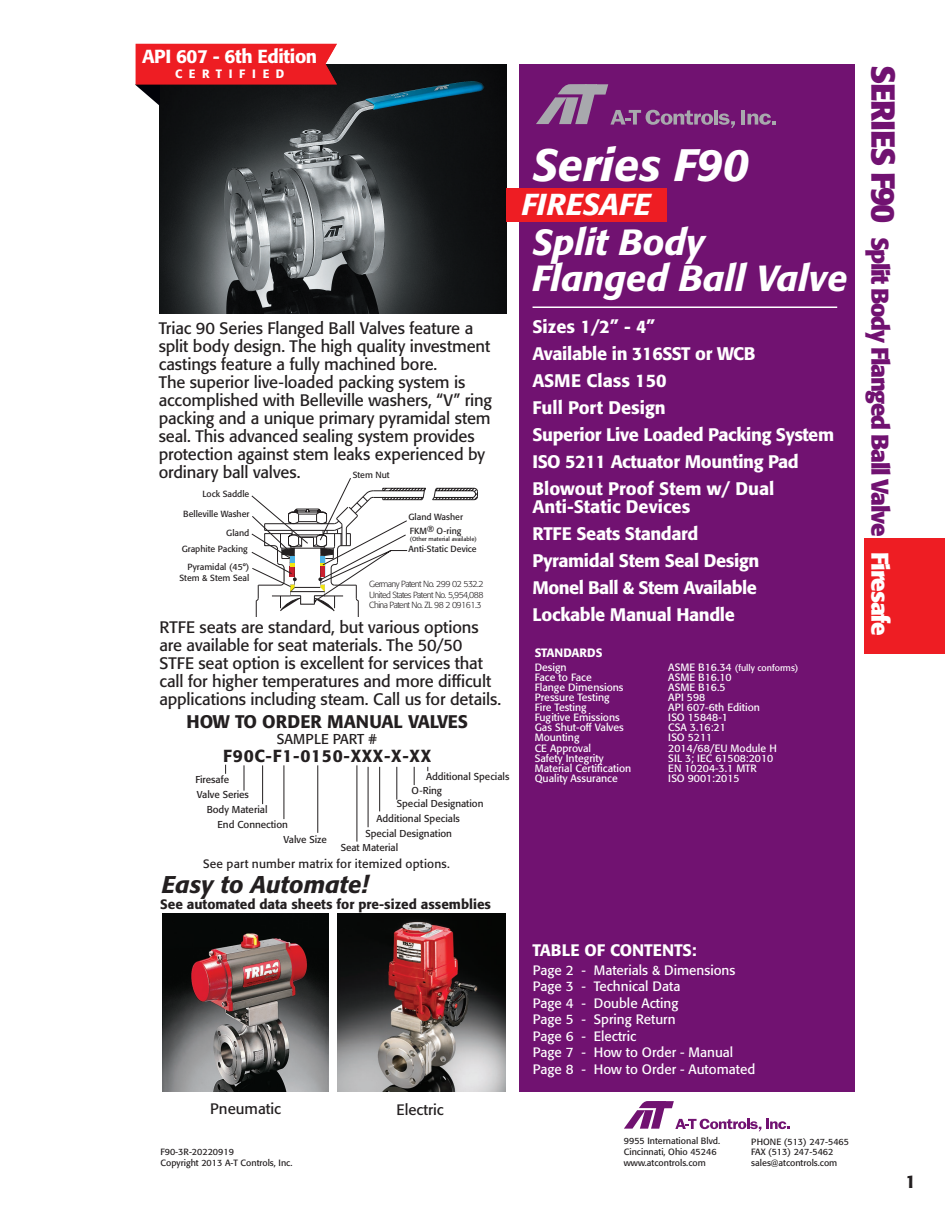
<style>
.page{position:relative;width:945px;height:1215px;background:#fff}
.page>*{position:absolute;margin:0;border:0;box-sizing:border-box;transform-origin:0 0}
.t1{font:italic 500 45px "Formata";color:#fff}
.t2{font:italic 500 36px/36px "Formata";color:#fff}
.t3{font:italic 500 30px "Formata";color:#fff}
.t4{font:700 24px "Formata";letter-spacing:-.06em;color:#711271}
.t5{font:italic 500 24px "Formata";color:#231f20}
.t6{font:500 18.75px "Formata";letter-spacing:-.02em;color:#fff}
.t7{font:500 18.15px "Formata";color:#231f20}
.t8{font:500 18px/27px "Formata";letter-spacing:-.02em;color:#fff}
.t9{font:500 18px "Formata";color:#231f20}
.t10{font:500 17.25px "Formata";letter-spacing:.04em;color:#231f20}
.t11{font:16.5px/18px "Formata";letter-spacing:-.01em;color:#231f20}
.t12{font:500 16.5px "Formata";color:#fff}
.t13{font:15px "Formata";color:#231f20}
.t14{font:14.25px "Formata";color:#231f20}
.t15{font:13.5px/16.5px "Formata";color:#fff}
.t16{font:500 13.5px "Formata";color:#231f20}
.t17{font:12px "Formata";letter-spacing:.015em;color:#231f20}
.t18{font:500 12px "Formata";letter-spacing:.54em;color:#fff}
.t19{font:500 12px "Formata";color:#fff}
.t20{font:10.5px "Formata";color:#fff}
.t21{font:9.9px "Formata";color:#231f20}
.t22{font:9px/10.8px "Formata";color:#231f20}
.t23{font:9px "Formata";color:#fff}
.t24{font:8.85px/18.9px "Formata";color:#231f20;text-align:right}
.t25{font:300 8.85px/10.6px "Formata";letter-spacing:-.06em;color:#231f20;text-align:justify}
.t26{font:5.85px "Formata";color:#231f20}
.s1{font-size:33px}
.s2{color:#fff}
.s3{font-size:10.5px}
</style>
<div class="page">
<img style="left:159px;top:65px;width:347px;height:249px">
<svg style="left:135px;top:44px;width:202px;height:62px;background:#a42025"></svg>
<div style="left:864px;top:538px;width:81px;height:116px;background:#ee1d23"></div>
<img style="left:163px;top:914px;width:166px;height:178px">
<img style="left:338px;top:914px;width:167px;height:178px">
<svg style="left:251px;top:478px;width:227px;height:138px"></svg>
<svg style="left:624px;top:1101px;width:166px;height:30px"></svg>
<div style="left:520px;top:65px;width:335px;height:1027px;background:#711271"></div>
<div style="left:506px;top:188px;width:161px;height:34px;background:#ee1d23"></div>
<hr style="left:533px;top:307px;width:304px;height:1px;background:#fff">
<hr style="left:742px;top:110px;width:3px;height:15px;background:#a8a9ad">
<svg style="left:748px;top:114px;width:28px;height:11px"></svg>
<svg style="left:536px;top:84px;width:199px;height:44px"></svg>
<svg style="left:244px;top:765px;width:1px;height:26px"></svg>
<hr style="left:262px;top:765px;width:1px;height:39px;background:#231f20">
<hr style="left:368px;top:767px;width:1px;height:60px;background:#231f20">
<hr style="left:284px;top:765px;width:1px;height:54px;background:#231f20">
<hr style="left:317px;top:765px;width:1px;height:68px;background:#231f20">
<hr style="left:357px;top:765px;width:1px;height:77px;background:#231f20">
<hr style="left:379px;top:767px;width:1px;height:44px;background:#231f20">
<hr style="left:396px;top:767px;width:1px;height:33px;background:#231f20">
<svg style="left:414px;top:767px;width:1px;height:18px"></svg>
<p class="t6" style="left:142px;top:44px;width:177px">API 607 - 6th Edition</p>
<p class="t18" style="left:175px;top:66px;width:111px">CERTIFIED</p>
<h3 class="t4" style="left:895px;top:65px;width:572px;rotate:90deg"><span class="s1">SERIES F90</span> Split Body Flanged Ball Valve <span class="s2">Firesafe</span></h3>
<h1 class="t1" style="left:533px;top:138px;width:218px">Series F90</h1>
<h3 class="t3" style="left:522px;top:186px;width:131px">FIRESAFE</h3>
<h2 class="t2" style="left:533px;top:224px;width:317px">Split Body<br>Flanged Ball Valve</h2>
<p class="t8" style="left:533px;top:313px;width:303px">Sizes 1/2” - 4”<br>Available in 316SST or WCB<br>ASME Class 150<br>Full Port Design<br>Superior Live Loaded Packing System<br>ISO 5211 Actuator Mounting Pad<br>Blowout Proof Stem w/ Dual</p>
<p class="t8" style="left:533px;top:493px;width:228px">Anti-Static Devices<br>RTFE Seats Standard<br>Pyramidal Stem Seal Design<br>Monel Ball &amp; Stem Available<br>Lockable Manual Handle</p>
<p class="t19" style="left:535px;top:646px;width:69px">STANDARDS</p>
<p class="t20" style="left:535px;top:661px;width:33px">Design</p>
<p class="t23" style="left:668px;top:663px;width:132px"><span class="s3">ASME B16.34</span> (fully conforms)</p>
<p class="t20" style="left:535px;top:671px;width:59px">Face to Face</p>
<p class="t20" style="left:668px;top:671px;width:65px">ASME B16.10</p>
<p class="t20" style="left:535px;top:681px;width:90px">Flange Dimensions</p>
<p class="t20" style="left:668px;top:681px;width:59px">ASME B16.5</p>
<p class="t20" style="left:535px;top:691px;width:77px">Pressure Testing</p>
<p class="t20" style="left:668px;top:691px;width:38px">API 598</p>
<p class="t20" style="left:535px;top:701px;width:54px">Fire Testing</p>
<p class="t20" style="left:668px;top:701px;width:93px">API 607-6th Edition</p>
<p class="t20" style="left:535px;top:711px;width:87px">Fugitive Emissions</p>
<p class="t20" style="left:668px;top:711px;width:61px">ISO 15848-1</p>
<p class="t20" style="left:535px;top:721px;width:91px">Gas Shut-off Valves</p>
<p class="t20" style="left:668px;top:721px;width:59px">CSA 3.16:21</p>
<p class="t20" style="left:535px;top:731px;width:46px">Mounting</p>
<p class="t20" style="left:668px;top:731px;width:45px">ISO 5211</p>
<p class="t20" style="left:535px;top:741px;width:58px">CE Approval</p>
<p class="t20" style="left:668px;top:741px;width:110px">2014/68/EU Module H</p>
<p class="t20" style="left:535px;top:751px;width:70px">Safety Integrity</p>
<p class="t20" style="left:668px;top:751px;width:106px">SIL 3; IEC 61508:2010</p>
<p class="t20" style="left:535px;top:762px;width:98px">Material Certification</p>
<p class="t20" style="left:668px;top:762px;width:90px">EN 10204-3.1 MTR</p>
<p class="t20" style="left:535px;top:772px;width:85px">Quality Assurance</p>
<p class="t20" style="left:668px;top:772px;width:73px">ISO 9001:2015</p>
<p class="t11" style="left:159px;top:319px;width:335px">Triac 90 Series Flanged Ball Valves feature a split body design. The high quality investment castings feature a fully machined bore.<br>The superior live-loaded packing system is accomplished with Belleville washers, “V” ring packing and a unique primary pyramidal stem seal. This advanced sealing system provides protection against stem leaks experienced by ordinary ball valves.</p>
<p class="t24" style="left:353px;top:466px;width:38px">Stem Nut</p>
<p class="t24" style="left:202px;top:485px;width:49px">Lock Saddle</p>
<p class="t24" style="left:183px;top:505px;width:68px">Belleville Washer<br>Gland</p>
<p class="t24" style="left:179px;top:561px;width:71px;line-height:10.6px">Pyramidal (45°)<br>Stem &amp; Stem Seal</p>
<p class="t24" style="left:409px;top:507px;width:56px">Gland Washer</p>
<p class="t24" style="left:410px;top:521px;width:53px">FKM® O-ring</p>
<p class="t26" style="left:410px;top:535px;width:69px">(Other material available)</p>
<p class="t24" style="left:182px;top:539px;width:68px">Graphite Packing</p>
<p class="t24" style="left:409px;top:540px;width:70px">Anti-Static Device</p>
<p class="t25" style="left:369px;top:579px;width:116px">Germany Patent No. 299 02 532.2<br>United States Patent No. 5,954,088<br>China Patent No. ZL 98 2 09161.3</p>
<p class="t11" style="left:159px;top:618px;width:343px">RTFE seats are standard, but various options are available for seat materials. The 50/50<br>STFE seat option is excellent for services that call for higher temperatures and more difficult applications including steam. Call us for details.</p>
<p class="t7" style="left:186px;top:711px;width:283px">HOW TO ORDER MANUAL VALVES</p>
<p class="t14" style="left:277px;top:730px;width:102px">SAMPLE PART #</p>
<p class="t10" style="left:223px;top:745px;width:209px">F90C-F1-0150-XXX-X-XX</p>
<p class="t21" style="left:426px;top:771px;width:85px">Additional Specials</p>
<p class="t21" style="left:195px;top:774px;width:35px">Firesafe</p>
<p class="t21" style="left:412px;top:784px;width:32px">O-Ring</p>
<p class="t21" style="left:197px;top:789px;width:54px">Valve Series</p>
<p class="t21" style="left:207px;top:804px;width:62px">Body Material</p>
<p class="t21" style="left:218px;top:819px;width:72px">End Connection</p>
<p class="t21" style="left:397px;top:798px;width:88px">Special Designation</p>
<p class="t21" style="left:377px;top:812px;width:85px">Additional Specials</p>
<p class="t21" style="left:284px;top:833px;width:45px">Valve Size</p>
<p class="t21" style="left:365px;top:828px;width:88px">Special Designation</p>
<p class="t21" style="left:341px;top:842px;width:59px">Seat Material</p>
<p class="t17" style="left:203px;top:856px;width:248px">See part number matrix for itemized options.</p>
<h3 class="t5" style="left:162px;top:870px;width:208px">Easy to Automate!</h3>
<p class="t16" style="left:160px;top:896px;width:332px">See automated data sheets for pre-sized assemblies</p>
<p class="t13" style="left:210px;top:1099px;width:72px">Pneumatic</p>
<p class="t13" style="left:397px;top:1101px;width:49px">Electric</p>
<p class="t22" style="left:161px;top:1146px;width:133px">F90-3R-20220919<br>Copyright 2013 A-T Controls, Inc.</p>
<p class="t12" style="left:533px;top:940px;width:166px">TABLE OF CONTENTS:</p>
<p class="t15" style="left:533px;top:962px;width:224px">Page 2 - Materials &amp; Dimensions<br>Page 3 - Technical Data<br>Page 4 - Double Acting<br>Page 5 - Spring Return<br>Page 6 - Electric<br>Page 7 - How to Order - Manual<br>Page 8 - How to Order - Automated</p>
<p class="t22" style="left:624px;top:1136px;width:98px">9955 International Blvd.<br>Cincinnati, Ohio 45246 www.atcontrols.com</p>
<p class="t22" style="left:751px;top:1136px;width:99px">PHONE (513) 247-5465<br>FAX (513) 247-5462 sales@atcontrols.com</p>
<p class="t9" style="left:906px;top:1171px;width:12px">1</p>
</div>
